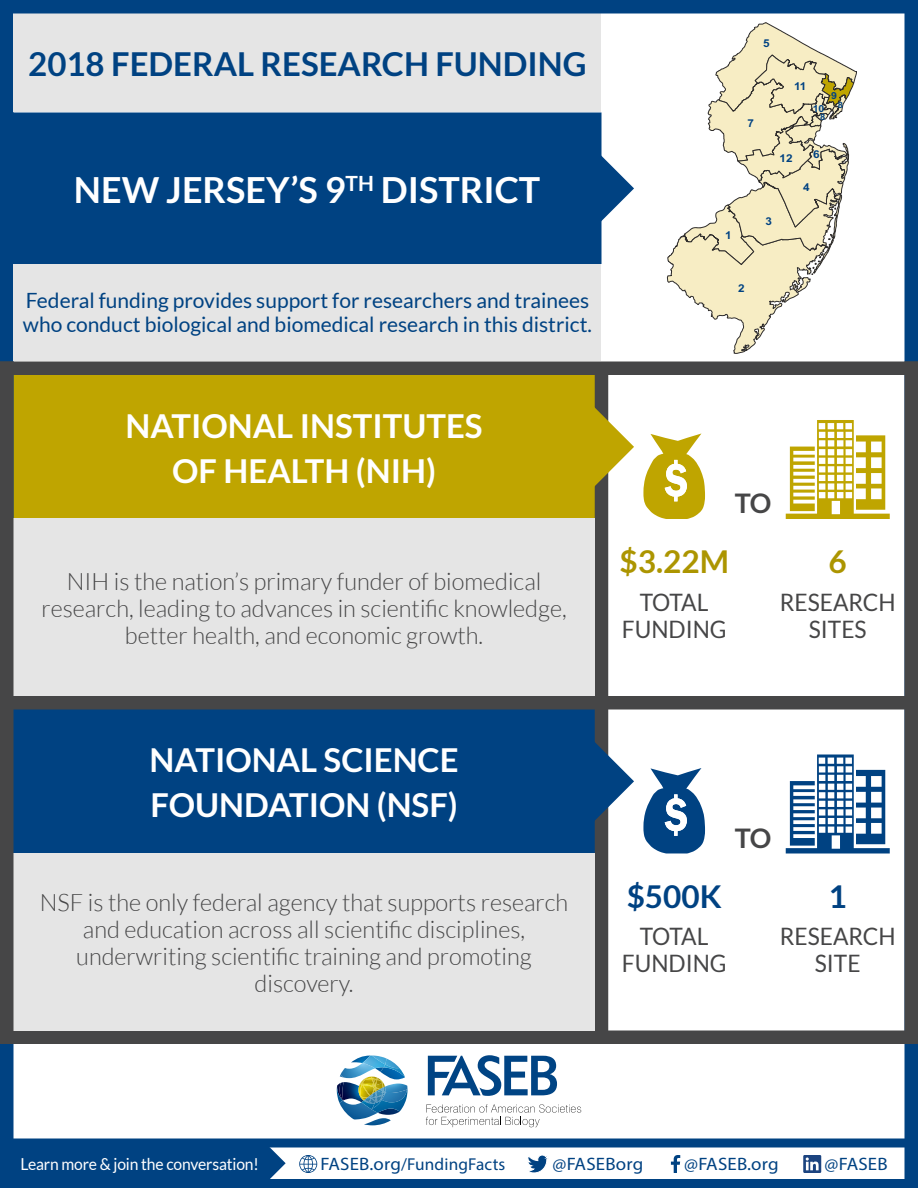
<style>
.page{position:relative;width:918px;height:1188px;background:#fff}
.page>*{position:absolute;margin:0;border:0;box-sizing:border-box;transform-origin:0 0}
.t1{font:700 36px "Lato";color:#fff}
.t2{font:700 33px/45px "Lato";color:#fff}
.t3{font:700 33px "Lato";color:#004282}
.t4{font:700 31.5px "Lato";color:#ac9500}
.t5{font:700 31.5px "Lato";color:#004282}
.t6{font:700 27px "Lato";color:#464647}
.t7{font:300 24px/27px "Lato";color:#464647;text-align:center}
.t8{font:24px/27px "Lato";color:#464647;text-align:center;scale:.95 1}
.t9{font:21px/24px "Lato";color:#004282}
.t10{font:18px "Myriad Pro";letter-spacing:.01em;color:#004282;scale:1.05 1}
.t11{font:17.25px "Myriad Pro";letter-spacing:.01em;color:#004282}
.t12{font:16.5px "Lato";letter-spacing:-.01em;color:#fff;scale:.95 1}
.t13{font:700 10.8px "Arial";color:#004282;scale:1.08 1}
.t14{font:700 9.75px "Arial";color:#004282;scale:1.08 1}
.t15{font:700 8.7px "Arial";color:#004282;scale:1.08 1}
.s1{font-size:18px}
</style>
<div class="page">
<svg style="left:426px;top:1104px;width:155px;height:23px"></svg>
<svg style="left:428px;top:1055px;width:129px;height:41px"></svg>
<img style="left:337px;top:1056px;width:71px;height:69px">
<svg style="left:266px;top:1148px;width:20px;height:30px"></svg>
<div style="left:0;top:1143px;width:266px;height:41px;background:#004282"></div>
<div style="left:0;top:1138px;width:918px;height:50px;border:9px solid #004282"></div>
<svg style="left:299px;top:1155px;width:18px;height:18px"></svg>
<svg style="left:528px;top:1155px;width:20px;height:18px"></svg>
<svg style="left:671px;top:1155px;width:9px;height:18px"></svg>
<svg style="left:803px;top:1155px;width:18px;height:18px"></svg>
<div style="left:14px;top:710px;width:581px;height:143px;background:#004282"></div>
<div style="left:14px;top:375px;width:581px;height:144px;background:#bfa500"></div>
<div style="left:13px;top:374px;width:583px;height:145px;border:2px solid #bfa500"></div>
<div style="left:595px;top:366px;width:13px;height:671px;background:#464647"></div>
<svg style="left:594px;top:739px;width:40px;height:85px"></svg>
<svg style="left:593px;top:404px;width:41px;height:85px"></svg>
<div style="left:0;top:0;width:14px;height:1188px;background:#004282"></div>
<div style="left:904px;top:0;width:14px;height:1188px;background:#004282"></div>
<div style="left:0;top:1030px;width:918px;height:14px;background:#464647"></div>
<div style="left:0;top:696px;width:918px;height:14px;background:#464647"></div>
<div style="left:904px;top:362px;width:14px;height:682px;background:#464647"></div>
<div style="left:14px;top:14px;width:588px;height:98px;background:#e5e5e5"></div>
<div style="left:14px;top:262px;width:588px;height:100px;background:#e5e5e5"></div>
<div style="left:14px;top:519px;width:581px;height:177px;background:#e5e5e5"></div>
<div style="left:14px;top:853px;width:581px;height:177px;background:#e5e5e5"></div>
<svg style="left:602px;top:156px;width:32px;height:65px"></svg>
<div style="left:0;top:0;width:918px;height:14px;background:#004282"></div>
<div style="left:0;top:362px;width:918px;height:13px;background:#464647"></div>
<div style="left:0;top:362px;width:14px;height:682px;background:#464647"></div>
<svg style="left:643px;top:768px;width:62px;height:85px"></svg>
<svg style="left:786px;top:755px;width:104px;height:99px"></svg>
<svg style="left:643px;top:434px;width:62px;height:85px"></svg>
<svg style="left:786px;top:420px;width:104px;height:99px"></svg>
<div style="left:14px;top:113px;width:587px;height:150px;background:#004282"></div>
<div style="left:13px;top:112px;width:589px;height:152px;border:2px solid #004282"></div>
<svg style="left:667px;top:22px;width:190px;height:332px"></svg>
<h2 class="t3" style="left:28px;top:45px;width:560px">2018 FEDERAL RESEARCH FUNDING</h2>
<h1 class="t1" style="left:74px;top:169px;width:468px">NEW JERSEY’S 9<sup>TH</sup> DISTRICT</h1>
<p class="t9" style="left:23px;top:289px;width:571px">Federal funding provides support for researchers and trainees who conduct biological and biomedical research in this district.</p>
<p class="t13" style="left:725px;top:228px;width:8px">1</p>
<p class="t13" style="left:763px;top:36px;width:8px">5</p>
<p class="t13" style="left:747px;top:116px;width:8px">7</p>
<p class="t13" style="left:794px;top:79px;width:13px">11</p>
<p class="t14" style="left:831px;top:90px;width:7px">9</p>
<p class="t14" style="left:813px;top:102px;width:12px">10</p>
<p class="t15" style="left:820px;top:111px;width:6px">8</p>
<p class="t15" style="left:838px;top:100px;width:6px">8</p>
<p class="t13" style="left:780px;top:151px;width:14px">12</p>
<p class="t13" style="left:765px;top:214px;width:8px">3</p>
<p class="t13" style="left:813px;top:147px;width:8px">6</p>
<p class="t13" style="left:803px;top:180px;width:8px">4</p>
<p class="t13" style="left:738px;top:281px;width:8px">2</p>
<h2 class="t2" style="left:126px;top:403px;width:358px;text-align:center">NATIONAL INSTITUTES<br>OF HEALTH (NIH)</h2>
<p class="t7" style="left:41px;top:568px;width:527px">NIH is the nation’s primary funder of biomedical research, leading to advances in scientific knowledge, better health, and economic growth.</p>
<p class="t6" style="left:735px;top:488px;width:38px">TO</p>
<h3 class="t4" style="left:620px;top:543px;width:111px">$3.22M</h3>
<h3 class="t4" style="left:829px;top:543px;width:20px">6</h3>
<p class="t8" style="left:622px;top:588px;width:112px">TOTAL<br>FUNDING</p>
<p class="t8" style="left:780px;top:588px;width:123px">RESEARCH<br>SITES</p>
<h2 class="t2" style="left:150px;top:737px;width:311px">NATIONAL SCIENCE<br>FOUNDATION (NSF)</h2>
<p class="t7" style="left:40px;top:889px;width:530px">NSF is the only federal agency that supports research and education across all scientific disciplines, underwriting scientific training and promoting discovery.</p>
<p class="t6" style="left:735px;top:822px;width:38px">TO</p>
<h3 class="t5" style="left:627px;top:878px;width:97px">$500K</h3>
<h3 class="t5" style="left:829px;top:878px;width:20px">1</h3>
<p class="t8" style="left:622px;top:923px;width:112px">TOTAL<br>FUNDING</p>
<p class="t8" style="left:780px;top:923px;width:123px">RESEARCH<br>SITE</p>
<p class="t12" style="left:20px;top:1155px;width:252px">Learn more &amp; join the conversation!</p>
<p class="t11" style="left:321px;top:1154px;width:186px"><span class="s1">FASEB.org</span>/FundingFacts</p>
<p class="t10" style="left:553px;top:1153px;width:88px">@FASEBorg</p>
<p class="t10" style="left:684px;top:1153px;width:91px">@FASEB.org</p>
<p class="t10" style="left:825px;top:1153px;width:62px">@FASEB</p>
</div>
